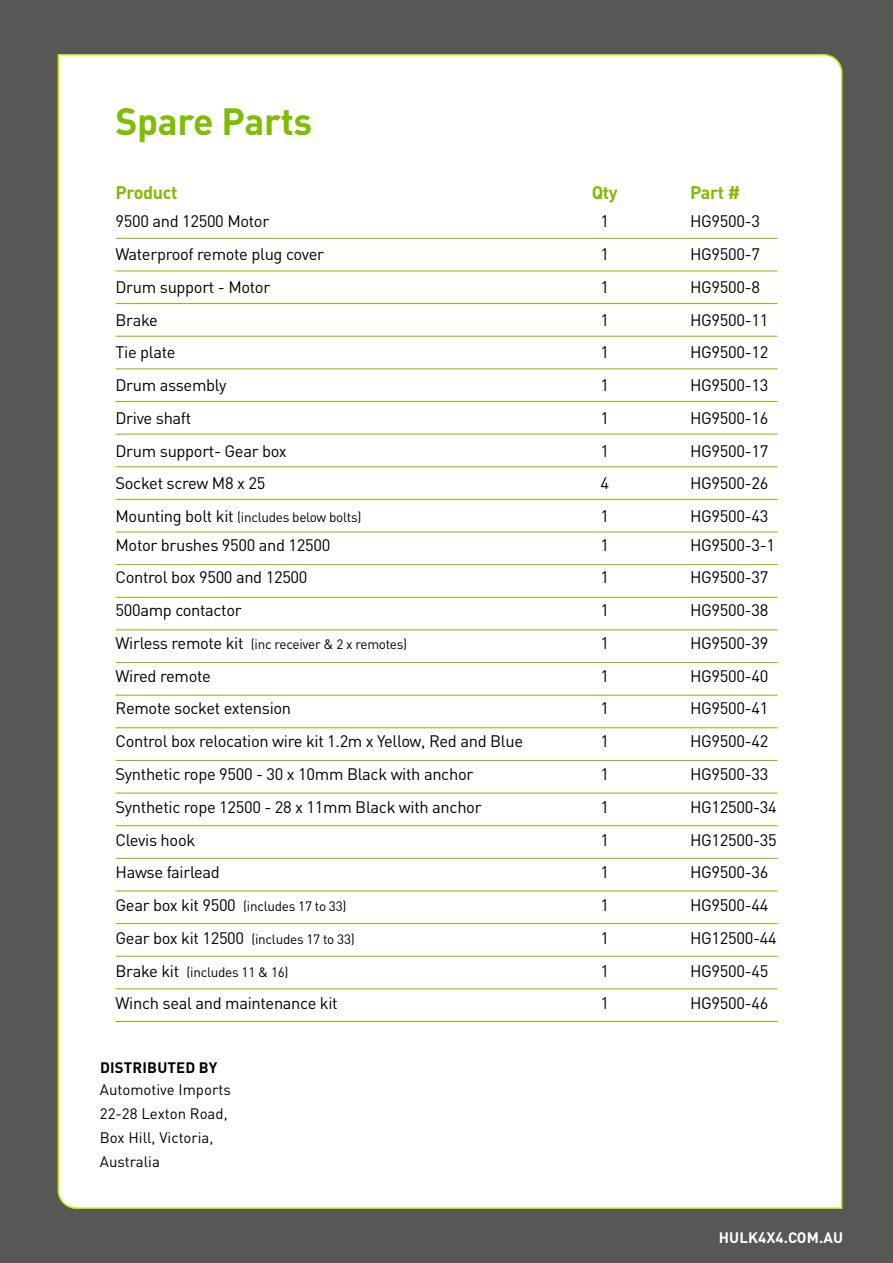
<style>
.page{position:relative;width:893px;height:1263px;background:#575756}
.page>*{position:absolute;margin:0;border:0;box-sizing:border-box;transform-origin:0 0}
.t1{font:700 37.5px "DIN Pro";letter-spacing:-.01em;color:#80bc00}
.t2{font:700 18px "DIN Pro";letter-spacing:-.02em;color:#80bc00}
.t3{font:16.5px "DIN Pro";letter-spacing:-.02em;color:#000}
.t4{font:15px/23.7px "DIN Pro";color:#000}
.t5{font:700 15px "DIN Pro";letter-spacing:.01em;color:#fff}
.t6{font:700 15px "DIN Pro";letter-spacing:.01em;color:#000}
.t7{font:13.5px "DIN Pro";letter-spacing:-.02em;color:#000}
.s1{font-size:16.5px}
</style>
<div class="page">
<div style="left:57px;top:54px;width:786px;height:1155px;background:#fff"></div>
<hr style="left:116px;top:303px;width:661px;height:1px;background:#80bc00">
<hr style="left:116px;top:271px;width:661px;height:1px;background:#80bc00">
<hr style="left:116px;top:238px;width:661px;height:1px;background:#80bc00">
<hr style="left:116px;top:336px;width:661px;height:1px;background:#80bc00">
<hr style="left:116px;top:369px;width:661px;height:1px;background:#80bc00">
<hr style="left:116px;top:401px;width:661px;height:1px;background:#80bc00">
<hr style="left:116px;top:434px;width:661px;height:1px;background:#80bc00">
<hr style="left:116px;top:466px;width:661px;height:1px;background:#80bc00">
<hr style="left:116px;top:499px;width:661px;height:1px;background:#80bc00">
<hr style="left:116px;top:532px;width:661px;height:1px;background:#80bc00">
<hr style="left:116px;top:564px;width:661px;height:1px;background:#80bc00">
<hr style="left:116px;top:597px;width:661px;height:1px;background:#80bc00">
<hr style="left:116px;top:630px;width:661px;height:1px;background:#80bc00">
<hr style="left:116px;top:662px;width:661px;height:1px;background:#80bc00">
<hr style="left:116px;top:695px;width:661px;height:1px;background:#80bc00">
<hr style="left:116px;top:727px;width:661px;height:1px;background:#80bc00">
<hr style="left:116px;top:760px;width:661px;height:1px;background:#80bc00">
<hr style="left:116px;top:793px;width:661px;height:1px;background:#80bc00">
<hr style="left:116px;top:825px;width:661px;height:1px;background:#80bc00">
<hr style="left:116px;top:858px;width:661px;height:1px;background:#80bc00">
<hr style="left:116px;top:891px;width:661px;height:1px;background:#80bc00">
<hr style="left:116px;top:923px;width:661px;height:1px;background:#80bc00">
<hr style="left:116px;top:956px;width:661px;height:1px;background:#80bc00">
<hr style="left:116px;top:988px;width:661px;height:1px;background:#80bc00">
<hr style="left:116px;top:1021px;width:661px;height:1px;background:#80bc00">
<h1 class="t1" style="left:116px;top:96px;width:198px">Spare Parts</h1>
<p class="t2" style="left:116px;top:180px;width:63px">Product</p>
<p class="t2" style="left:592px;top:180px;width:28px">Qty</p>
<p class="t2" style="left:690px;top:180px;width:52px">Part #</p>
<p class="t3" style="left:116px;top:210px;width:155px">9500 and 12500 Motor</p>
<p class="t3" style="left:600px;top:210px;width:10px">1</p>
<p class="t3" style="left:690px;top:210px;width:71px">HG9500-3</p>
<p class="t3" style="left:116px;top:243px;width:210px">Waterproof remote plug cover</p>
<p class="t3" style="left:600px;top:243px;width:10px">1</p>
<p class="t3" style="left:690px;top:243px;width:71px">HG9500-7</p>
<p class="t3" style="left:116px;top:276px;width:156px">Drum support - Motor</p>
<p class="t3" style="left:600px;top:276px;width:10px">1</p>
<p class="t3" style="left:690px;top:276px;width:71px">HG9500-8</p>
<p class="t3" style="left:116px;top:308px;width:44px">Brake</p>
<p class="t3" style="left:600px;top:308px;width:10px">1</p>
<p class="t3" style="left:690px;top:308px;width:80px">HG9500-11</p>
<p class="t3" style="left:116px;top:341px;width:62px">Tie plate</p>
<p class="t3" style="left:600px;top:341px;width:10px">1</p>
<p class="t3" style="left:690px;top:341px;width:80px">HG9500-12</p>
<p class="t3" style="left:116px;top:374px;width:112px">Drum assembly</p>
<p class="t3" style="left:600px;top:374px;width:10px">1</p>
<p class="t3" style="left:690px;top:374px;width:80px">HG9500-13</p>
<p class="t3" style="left:116px;top:407px;width:77px">Drive shaft</p>
<p class="t3" style="left:600px;top:407px;width:10px">1</p>
<p class="t3" style="left:690px;top:407px;width:80px">HG9500-16</p>
<p class="t3" style="left:116px;top:439px;width:173px">Drum support- Gear box</p>
<p class="t3" style="left:600px;top:439px;width:10px">1</p>
<p class="t3" style="left:690px;top:439px;width:80px">HG9500-17</p>
<p class="t3" style="left:116px;top:472px;width:151px">Socket screw M8 x 25</p>
<p class="t3" style="left:600px;top:472px;width:10px">4</p>
<p class="t3" style="left:690px;top:472px;width:80px">HG9500-26</p>
<p class="t7" style="left:116px;top:508px;width:247px"><span class="s1">Mounting bolt kit</span> (includes below bolts)</p>
<p class="t3" style="left:600px;top:505px;width:10px">1</p>
<p class="t3" style="left:690px;top:505px;width:80px">HG9500-43</p>
<p class="t3" style="left:116px;top:533px;width:216px">Motor brushes 9500 and 12500</p>
<p class="t3" style="left:600px;top:533px;width:10px">1</p>
<p class="t3" style="left:690px;top:533px;width:86px">HG9500-3-1</p>
<p class="t3" style="left:116px;top:566px;width:193px">Control box 9500 and 12500</p>
<p class="t3" style="left:600px;top:566px;width:10px">1</p>
<p class="t3" style="left:690px;top:566px;width:80px">HG9500-37</p>
<p class="t3" style="left:116px;top:599px;width:128px">500amp contactor</p>
<p class="t3" style="left:600px;top:599px;width:10px">1</p>
<p class="t3" style="left:690px;top:599px;width:80px">HG9500-38</p>
<p class="t7" style="left:116px;top:635px;width:293px"><span class="s1">Wirless remote kit</span> (inc receiver &amp; 2 x remotes)</p>
<p class="t3" style="left:600px;top:632px;width:10px">1</p>
<p class="t3" style="left:690px;top:632px;width:80px">HG9500-39</p>
<p class="t3" style="left:116px;top:664px;width:97px">Wired remote</p>
<p class="t3" style="left:600px;top:664px;width:10px">1</p>
<p class="t3" style="left:690px;top:664px;width:80px">HG9500-40</p>
<p class="t3" style="left:116px;top:697px;width:177px">Remote socket extension</p>
<p class="t3" style="left:600px;top:697px;width:10px">1</p>
<p class="t3" style="left:690px;top:697px;width:80px">HG9500-41</p>
<p class="t3" style="left:116px;top:730px;width:409px">Control box relocation wire kit 1.2m x Yellow, Red and Blue</p>
<p class="t3" style="left:600px;top:730px;width:10px">1</p>
<p class="t3" style="left:690px;top:730px;width:80px">HG9500-42</p>
<p class="t3" style="left:116px;top:763px;width:359px">Synthetic rope 9500 - 30 x 10mm Black with anchor</p>
<p class="t3" style="left:600px;top:763px;width:10px">1</p>
<p class="t3" style="left:690px;top:763px;width:80px">HG9500-33</p>
<p class="t3" style="left:116px;top:795px;width:368px">Synthetic rope 12500 - 28 x 11mm Black with anchor</p>
<p class="t3" style="left:600px;top:795px;width:10px">1</p>
<p class="t3" style="left:690px;top:795px;width:88px">HG12500-34</p>
<p class="t3" style="left:116px;top:828px;width:81px">Clevis hook</p>
<p class="t3" style="left:600px;top:828px;width:10px">1</p>
<p class="t3" style="left:690px;top:828px;width:88px">HG12500-35</p>
<p class="t3" style="left:116px;top:861px;width:106px">Hawse fairlead</p>
<p class="t3" style="left:600px;top:861px;width:10px">1</p>
<p class="t3" style="left:690px;top:861px;width:80px">HG9500-36</p>
<p class="t7" style="left:116px;top:897px;width:233px"><span class="s1">Gear box kit 9500</span> (includes 17 to 33)</p>
<p class="t3" style="left:600px;top:894px;width:10px">1</p>
<p class="t3" style="left:690px;top:894px;width:80px">HG9500-44</p>
<p class="t7" style="left:116px;top:930px;width:241px"><span class="s1">Gear box kit 12500</span> (includes 17 to 33)</p>
<p class="t3" style="left:600px;top:926px;width:10px">1</p>
<p class="t3" style="left:690px;top:926px;width:88px">HG12500-44</p>
<p class="t7" style="left:116px;top:962px;width:175px"><span class="s1">Brake kit</span> (includes 11 &amp; 16)</p>
<p class="t3" style="left:600px;top:959px;width:10px">1</p>
<p class="t3" style="left:690px;top:959px;width:80px">HG9500-45</p>
<p class="t3" style="left:116px;top:992px;width:224px">Winch seal and maintenance kit</p>
<p class="t3" style="left:600px;top:992px;width:10px">1</p>
<p class="t3" style="left:690px;top:992px;width:80px">HG9500-46</p>
<p class="t6" style="left:100px;top:1057px;width:119px">DISTRIBUTED BY</p>
<p class="t4" style="left:100px;top:1077px;width:132px">Automotive Imports<br>22-28 Lexton Road,<br>Box Hill, Victoria,<br>Australia</p>
<p class="t5" style="left:719px;top:1227px;width:126px">HULK4X4.COM.AU</p>
<p class="t5" style="left:715px;top:1227px;width:126px">HULK4X4.COM.AU</p>
</div>
